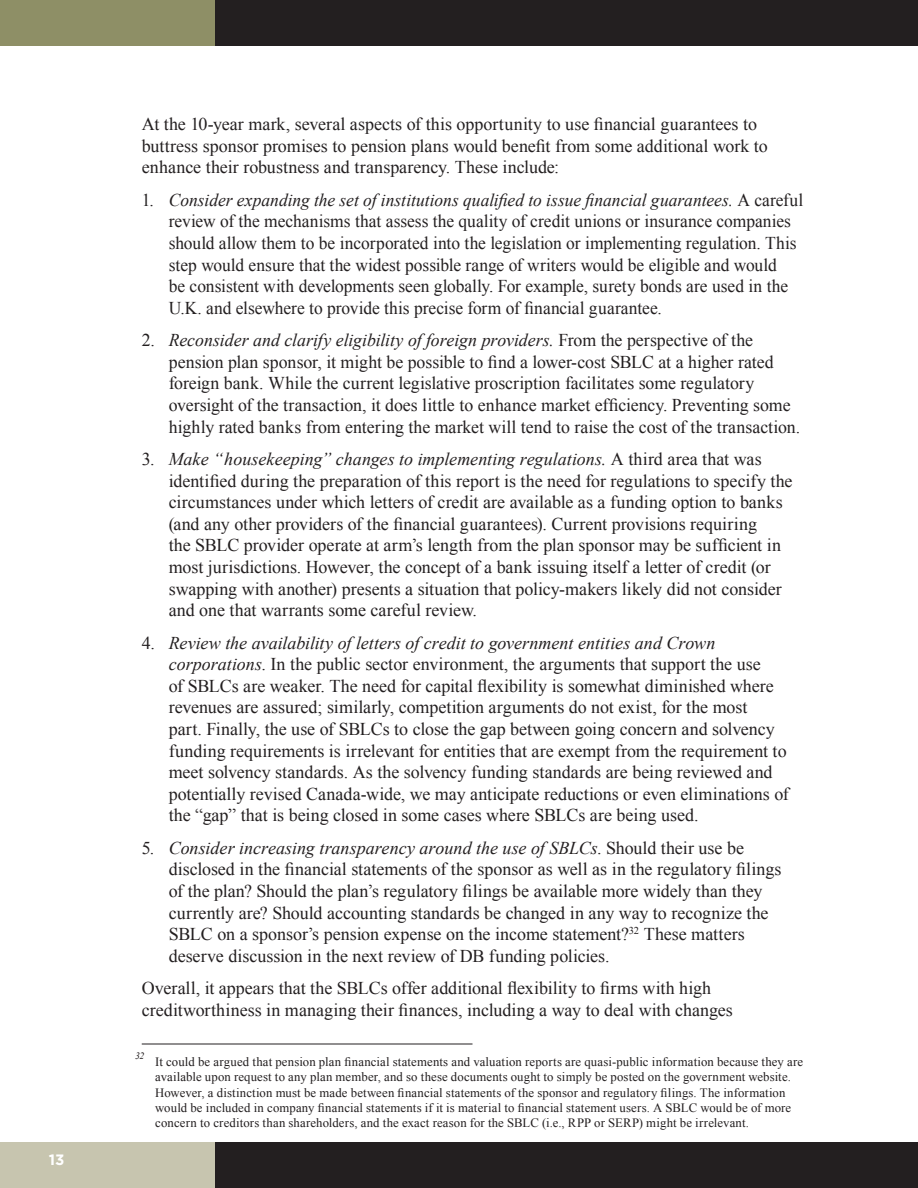
<style>
.page{position:relative;width:918px;height:1188px;background:#fff}
.page>*{position:absolute;margin:0;border:0;box-sizing:border-box;transform-origin:0 0}
.Body{font:18px/21.6px "Times New Roman";color:#231f20}
.t1{font:700 15px "Gotham";color:#fff}
.Footnote{font:12.75px/15.3px "Times New Roman";letter-spacing:.01em;color:#231f20}
.Footnote-2{font:italic 9.75px "Times New Roman";color:#231f20}
.s1{font-style:italic}
</style>
<div class="page">
<div style="left:0;top:1143px;width:215px;height:45px;background:#c7c5af"></div>
<div style="left:0;top:0;width:215px;height:45px;background:#8e8f66"></div>
<div style="left:215px;top:1143px;width:703px;height:45px;background:#231f20"></div>
<div style="left:215px;top:0;width:703px;height:45px;background:#231f20"></div>
<hr style="left:142px;top:1044px;width:330px;height:1px;background:#231f20">
<p class="t1" style="left:49px;top:1150px;width:17px">13</p>
<p class="Body" style="left:142px;top:113px;width:628px">At the 10-year mark, several aspects of this opportunity to use financial guarantees to buttress sponsor promises to pension plans would benefit from some additional work to enhance their robustness and transparency. These include:</p>
<p class="Body" style="left:169px;top:189px;width:636px;text-indent:-27px">1. <span class="s1">Consider expanding the set of institutions qualified to issue financial guarantees.</span> A careful review of the mechanisms that assess the quality of credit unions or insurance companies should allow them to be incorporated into the legislation or implementing regulation. This step would ensure that the widest possible range of writers would be eligible and would<br>be consistent with developments seen globally. For example, surety bonds are used in the U.K. and elsewhere to provide this precise form of financial guarantee.</p>
<p class="Body" style="left:169px;top:329px;width:633px;text-indent:-27px">2. <span class="s1">Reconsider and clarify eligibility of foreign providers.</span> From the perspective of the pension plan sponsor, it might be possible to find a lower-cost SBLC at a higher rated foreign bank. While the current legislative proscription facilitates some regulatory oversight of the transaction, it does little to enhance market efficiency. Preventing some highly rated banks from entering the market will tend to raise the cost of the transaction.</p>
<p class="Body" style="left:169px;top:448px;width:625px;text-indent:-27px">3. <span class="s1">Make “housekeeping” changes to implementing regulations.</span> A third area that was identified during the preparation of this report is the need for regulations to specify the circumstances under which letters of credit are available as a funding option to banks (and any other providers of the financial guarantees). Current provisions requiring<br>the SBLC provider operate at arm’s length from the plan sponsor may be sufficient in most jurisdictions. However, the concept of a bank issuing itself a letter of credit (or swapping with another) presents a situation that policy-makers likely did not consider and one that warrants some careful review.</p>
<p class="Body" style="left:169px;top:632px;width:622px;text-indent:-27px">4. <span class="s1">Review the availability of letters of credit to government entities and Crown corporations</span>. In the public sector environment, the arguments that support the use<br>of SBLCs are weaker. The need for capital flexibility is somewhat diminished where revenues are assured; similarly, competition arguments do not exist, for the most<br>part. Finally, the use of SBLCs to close the gap between going concern and solvency funding requirements is irrelevant for entities that are exempt from the requirement to meet solvency standards. As the solvency funding standards are being reviewed and potentially revised Canada-wide, we may anticipate reductions or even eliminations of the “gap” that is being closed in some cases where SBLCs are being used.</p>
<p class="Body" style="left:169px;top:837px;width:614px;text-indent:-27px">5. <span class="s1">Consider increasing transparency around the use of SBLCs</span>. Should their use be disclosed in the financial statements of the sponsor as well as in the regulatory filings of the plan? Should the plan’s regulatory filings be available more widely than they currently are? Should accounting standards be changed in any way to recognize the SBLC on a sponsor’s pension expense on the income statement?<sup>32</sup> These matters deserve discussion in the next review of DB funding policies.</p>
<p class="Body" style="left:142px;top:977px;width:593px">Overall, it appears that the SBLCs offer additional flexibility to firms with high creditworthiness in managing their finances, including a way to deal with changes</p>
<p class="Footnote-2" style="left:135px;top:1049px;width:11px">32</p>
<p class="Footnote" style="left:155px;top:1054px;width:650px">It could be argued that pension plan financial statements and valuation reports are quasi-public information because they are available upon request to any plan member, and so these documents ought to simply be posted on the government website.<br>However, a distinction must be made between financial statements of the sponsor and regulatory filings. The information would be included in company financial statements if it is material to financial statement users. A SBLC would be of more concern to creditors than shareholders, and the exact reason for the SBLC (i.e., RPP or SERP) might be irrelevant.</p>
</div>
